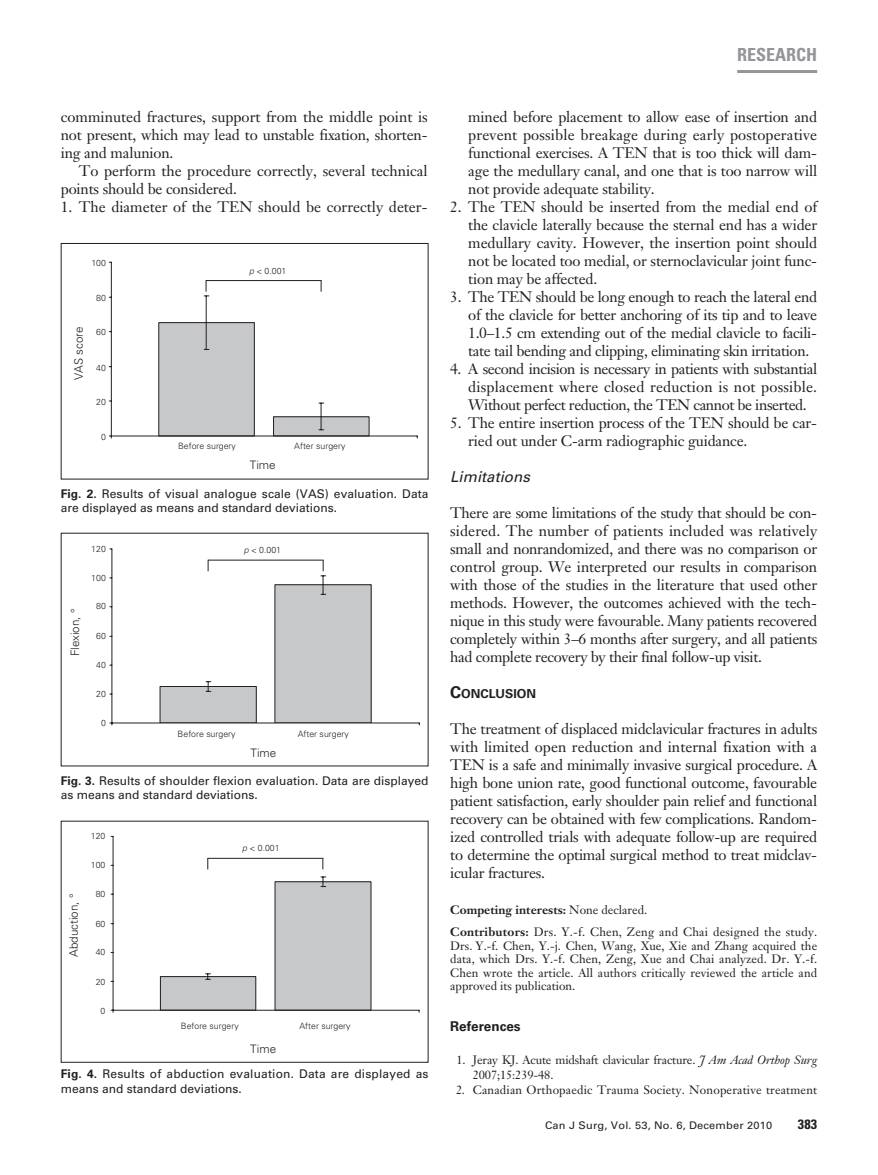
<style>
.page{position:relative;width:878px;height:1175px;background:#fff}
.page>*{position:absolute;margin:0;border:0;box-sizing:border-box;transform-origin:0 0}
.t1{font:700 condensed 18px "Univers";color:#939598}
.t2{font:15px/18px "Janson Text";letter-spacing:-.01em;color:#231f20;text-align:justify}
.t3{font:italic 15px "Univers";letter-spacing:.005em;color:#231f20}
.t4{font:700 13.5px "Univers";color:#231f20}
.t5{font:700 condensed 13.5px "Univers";color:#231f20;scale:1.05 1}
.t6{font:700 12.3px "Univers";color:#231f20}
.t7{font:12px/13.5px "Janson Text";letter-spacing:.005em;color:#231f20}
.t8{font:12px/14.2px "Univers";color:#231f20}
.t9{font:300 11.55px "Univers";color:#231f20}
.t10{font:10.5px "Univers";letter-spacing:.015em;color:#231f20;scale:1.05 1}
.t11{font:300 8.7px "Univers";letter-spacing:.005em;color:#231f20}
.s1{font-style:italic}
.s2{font-weight:700}
.s3{font-size:16.5px}
</style>
<div class="page">
<hr style="left:737px;top:70px;width:80px;height:3px;background:#939598">
<svg style="left:108px;top:261px;width:310px;height:178px"></svg>
<svg style="left:204px;top:280px;width:5px;height:70px"></svg>
<svg style="left:321px;top:280px;width:1px;height:12px"></svg>
<hr style="left:206px;top:280px;width:115px;height:1px;background:#231f20">
<div style="left:61px;top:243px;width:367px;height:236px;border:1px solid #231f20"></div>
<svg style="left:109px;top:548px;width:311px;height:178px"></svg>
<svg style="left:321px;top:560px;width:5px;height:35px"></svg>
<hr style="left:208px;top:560px;width:115px;height:1px;background:#231f20">
<svg style="left:110px;top:835px;width:310px;height:178px"></svg>
<hr style="left:208px;top:858px;width:115px;height:1px;background:#231f20">
<p class="t2" style="left:61px;top:109px;width:368px">comminuted fractures, support from the middle point is not present, which may lead to unstable fixation, shorten&shy;ing and malunion.</p>
<p class="t2" style="left:61px;top:163px;width:368px;text-indent:18px">To perform the procedure correctly, several technical points should be considered.</p>
<p class="t2" style="left:61px;top:199px;width:368px">1. The diameter of the TEN should be correctly deter-</p>
<p class="t9" style="left:75px;top:380px;width:55px;rotate:-90deg">VAS score</p>
<p class="t11" style="left:91px;top:259px;width:16px">100</p>
<p class="t11" style="left:96px;top:294px;width:11px">80</p>
<p class="t11" style="left:96px;top:328px;width:11px">60</p>
<p class="t11" style="left:96px;top:365px;width:11px">40</p>
<p class="t11" style="left:96px;top:398px;width:11px">20</p>
<p class="t11" style="left:101px;top:433px;width:6px">0</p>
<p class="t11" style="left:249px;top:267px;width:39px"><span class="s1">p</span> &lt; 0.001</p>
<p class="t11" style="left:178px;top:443px;width:59px">Before surgery</p>
<p class="t11" style="left:294px;top:443px;width:53px">After surgery</p>
<p class="t9" style="left:250px;top:461px;width:27px">Time</p>
<p class="t8" style="left:61px;top:488px;width:369px"><span class="s2">Fig. 2.</span> Results of visual analogue scale (VAS) evaluation. Data are displayed as means and standard deviations.</p>
<p class="t9" style="left:71px;top:656px;width:49px;rotate:-90deg">Flexion, °</p>
<p class="t11" style="left:91px;top:545px;width:16px">120</p>
<p class="t11" style="left:91px;top:575px;width:16px">100</p>
<p class="t11" style="left:96px;top:603px;width:11px">80</p>
<p class="t11" style="left:96px;top:633px;width:11px">60</p>
<p class="t11" style="left:96px;top:661px;width:11px">40</p>
<p class="t11" style="left:96px;top:690px;width:11px">20</p>
<p class="t11" style="left:101px;top:719px;width:6px">0</p>
<p class="t11" style="left:244px;top:546px;width:39px"><span class="s1">p</span> &lt; 0.001</p>
<p class="t11" style="left:178px;top:731px;width:59px">Before surgery</p>
<p class="t11" style="left:298px;top:731px;width:53px">After surgery</p>
<p class="t9" style="left:250px;top:748px;width:27px">Time</p>
<p class="t8" style="left:61px;top:774px;width:369px"><span class="s2">Fig. 3.</span> Results of shoulder flexion evaluation. Data are displayed as means and standard deviations.</p>
<p class="t9" style="left:69px;top:957px;width:65px;rotate:-90deg">Abduction, °</p>
<p class="t11" style="left:91px;top:833px;width:16px">120</p>
<p class="t11" style="left:91px;top:862px;width:16px">100</p>
<p class="t11" style="left:96px;top:890px;width:11px">80</p>
<p class="t11" style="left:96px;top:920px;width:11px">60</p>
<p class="t11" style="left:96px;top:949px;width:11px">40</p>
<p class="t11" style="left:96px;top:978px;width:11px">20</p>
<p class="t11" style="left:101px;top:1007px;width:6px">0</p>
<p class="t11" style="left:242px;top:845px;width:39px"><span class="s1">p</span> &lt; 0.001</p>
<p class="t11" style="left:181px;top:1023px;width:59px">Before surgery</p>
<p class="t11" style="left:299px;top:1023px;width:53px">After surgery</p>
<p class="t9" style="left:250px;top:1044px;width:27px">Time</p>
<p class="t8" style="left:61px;top:1068px;width:369px"><span class="s2">Fig. 4.</span> Results of abduction evaluation. Data are displayed as means and standard deviations.</p>
<p class="t1" style="left:737px;top:48px;width:81px">RESEARCH</p>
<p class="t2" style="left:468px;top:109px;width:350px">mined before placement to allow ease of insertion and prevent possible breakage during early postoperative functional exercises. A TEN that is too thick will dam&shy;age the medullary canal, and one that is too narrow will not provide adequate stability.</p>
<p class="t2" style="left:468px;top:199px;width:350px;text-indent:-18px">2. The TEN should be inserted from the medial end of the clavicle laterally because the sternal end has a wider medullary cavity. However, the insertion point should not be located too medial, or sternoclavicular joint func&shy;tion may be affected.</p>
<p class="t2" style="left:468px;top:289px;width:350px;text-indent:-18px">3. The TEN should be long enough to reach the lateral end of the clavicle for better anchoring of its tip and to leave 1.0–1.5 cm extending out of the medial clavicle to facili&shy;tate tail bending and clipping, eliminating skin irritation.</p>
<p class="t2" style="left:468px;top:361px;width:350px;text-indent:-18px">4. A second incision is necessary in patients with substantial displacement where closed reduction is not possible.<br>Without perfect reduction, the TEN cannot be inserted.</p>
<p class="t2" style="left:468px;top:415px;width:350px;text-indent:-18px">5. The entire insertion process of the TEN should be car&shy;ried out under C-arm radiographic guidance.</p>
<p class="t3" style="left:450px;top:471px;width:81px">Limitations</p>
<p class="t2" style="left:450px;top:505px;width:368px">There are some limitations of the study that should be con&shy;sidered. The number of patients included was relatively small and nonrandomized, and there was no comparison or control group. We interpreted our results in comparison with those of the studies in the literature that used other methods. However, the outcomes achieved with the tech&shy;nique in this study were favourable. Many patients recovered completely within 3–6 months after surgery, and all patients had complete recovery by their final follow-up visit.</p>
<p class="t6" style="left:450px;top:689px;width:87px"><span class="s3">C</span>ONCLUSION</p>
<p class="t2" style="left:450px;top:721px;width:368px">The treatment of displaced midclavicular fractures in adults with limited open reduction and internal fixation with a TEN is a safe and minimally invasive surgical procedure. A high bone union rate, good functional outcome, favourable patient satisfaction, early shoulder pain relief and functional recovery can be obtained with few complications. Random&shy;ized controlled trials with adequate follow-up are required to determine the optimal surgical method to treat midclav&shy;icular fractures.</p>
<p class="t7" style="left:450px;top:900px;width:368px;line-height:22.5px"><span class="s2">Competing interests:</span> None declared.<br><span class="s2">Contributors:</span> Drs. Y.-f. Chen, Zeng and Chai designed the study.</p>
<p class="t7" style="left:450px;top:940px;width:368px;text-align:justify">Drs. Y.-f. Chen, Y.-j. Chen, Wang, Xue, Xie and Zhang acquired the data, which Drs. Y.-f. Chen, Zeng, Xue and Chai analyzed. Dr. Y.-f.<br>Chen wrote the article. All authors critically reviewed the article and approved its publication.</p>
<p class="t4" style="left:450px;top:1021px;width:72px">References</p>
<p class="t7" style="left:473px;top:1053px;width:346px;line-height:15px;text-indent:-16px">1. Jeray KJ. Acute midshaft clavicular fracture. <span class="s1">J Am Acad Orthop Surg<br></span>2007;15:239-48.</p>
<p class="t7" style="left:456px;top:1084px;width:362px">2. Canadian Orthopaedic Trauma Society. Nonoperative treatment</p>
<p class="t10" style="left:545px;top:1121px;width:218px">Can J Surg, Vol. 53, No. 6, December 2010</p>
<p class="t5" style="left:797px;top:1119px;width:20px">383</p>
</div>
